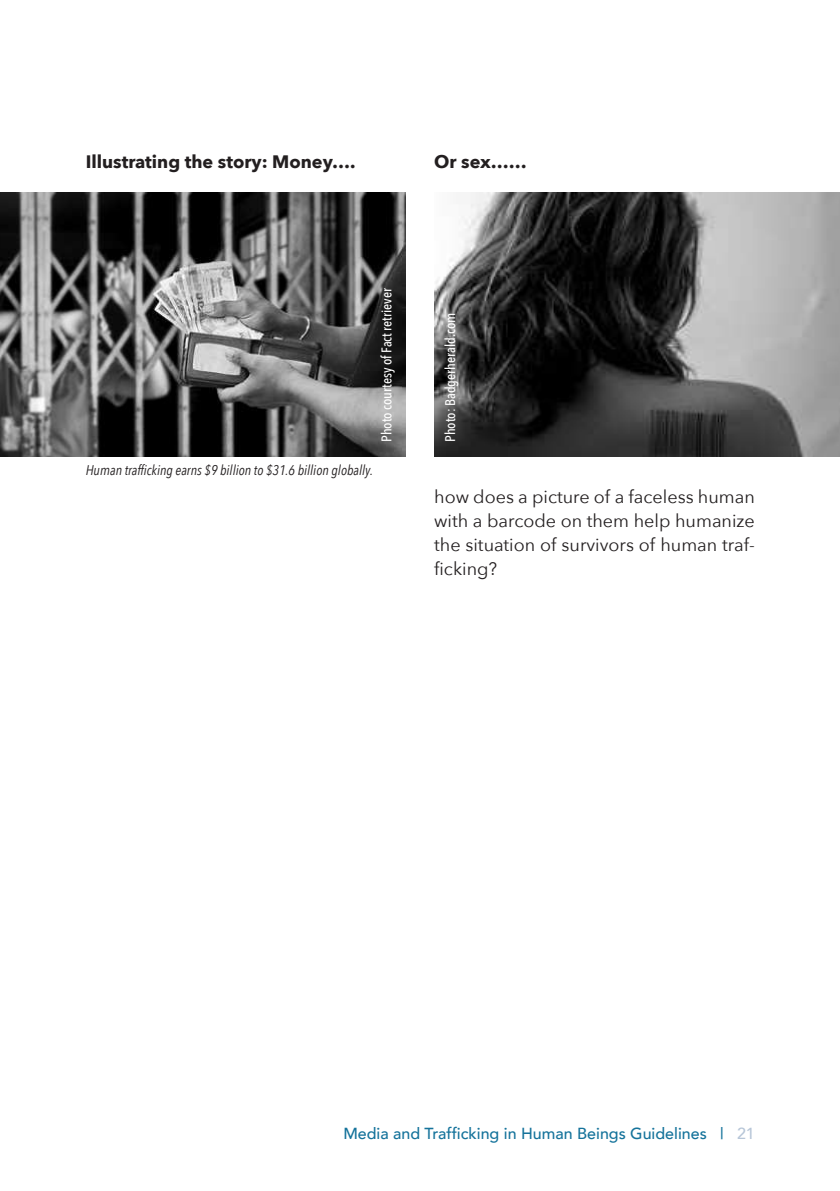
<style>
.page{position:relative;width:840px;height:1191px;background:#fff}
.page>*{position:absolute;margin:0;border:0;box-sizing:border-box;transform-origin:0 0}
.t1{font:18px/24px "Avenir Next";color:#231f20;text-align:justify}
.t2{font:700 18px "Avenir Next";color:#231f20}
.t3{font:500 16px "Avenir";color:#15739b}
.t4{font:italic 14px "Avenir Next Condensed";color:#231f20}
.t5{font:500 14px "Avenir Next Condensed";color:#fff}
.s1{color:#b7c6d8}
</style>
<div class="page">
<img style="left:0;top:192px;width:405px;height:264px">
<img style="left:434px;top:192px;width:405px;height:264px">
<p class="t2" style="left:86px;top:154px;width:271px">Illustrating the story: Money….</p>
<p class="t2" style="left:434px;top:154px;width:94px">Or sex……</p>
<p class="t4" style="left:86px;top:461px;width:289px">Human trafficking earns $9 billion to $31.6 billion globally.</p>
<p class="t5" style="left:380px;top:442px;width:156px;rotate:-90deg">Photo courtesy of Fact retriever</p>
<p class="t5" style="left:444px;top:442px;width:131px;rotate:-90deg">Photo: Badgerherald.com</p>
<p class="t1" style="left:434px;top:485px;width:322px">how does a picture of a faceless human with a barcode on them help humanize the situation of survivors of human traf&shy;ficking?</p>
<p class="t3" style="left:343px;top:1119px;width:413px">Media and Trafficking in Human Beings Guidelines | <span class="s1">21</span></p>
</div>
